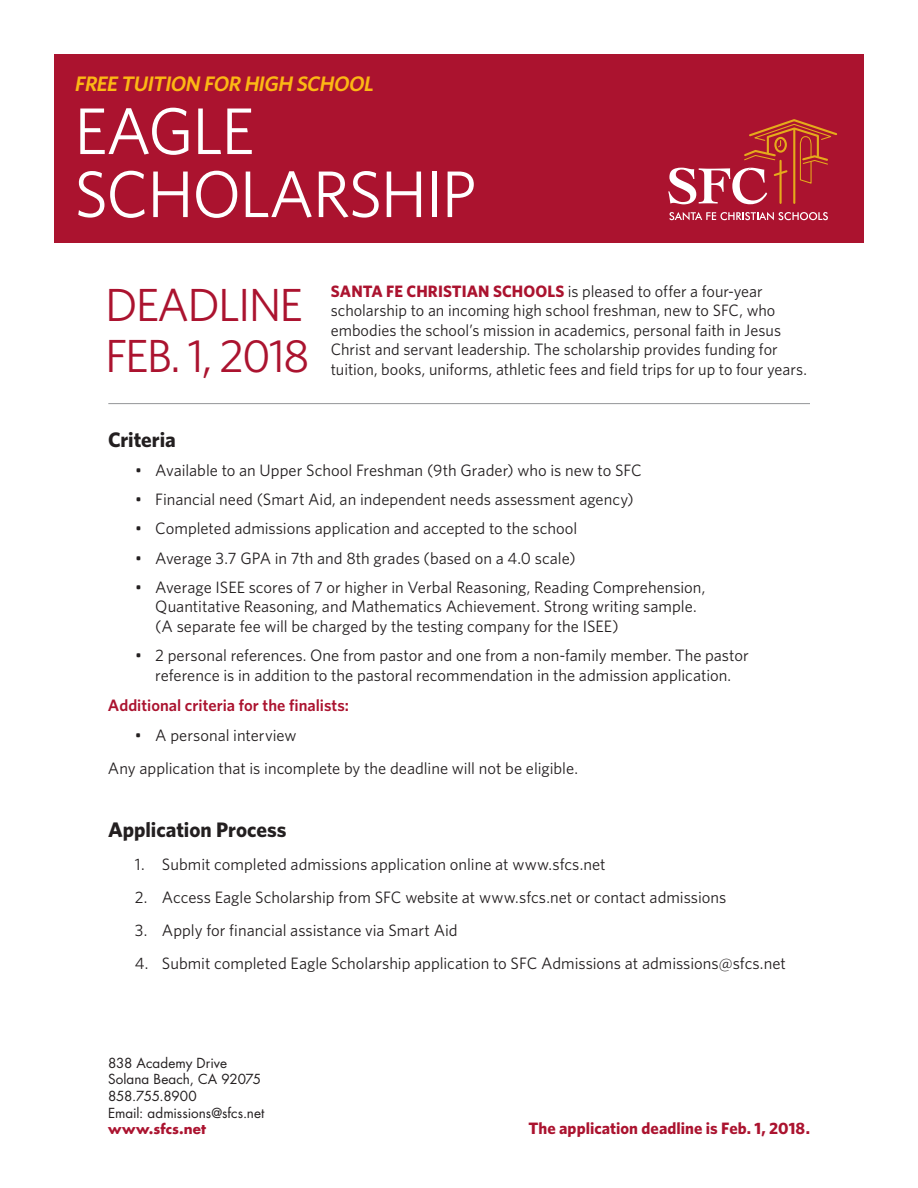
<style>
.page{position:relative;width:918px;height:1188px;background:#fff}
.page>*{position:absolute;margin:0;border:0;box-sizing:border-box;transform-origin:0 0}
.t1{font:66px/63px "Whitney HTF";letter-spacing:-.025em;color:#fff}
.t2{font:46.5px/51px "Whitney HTF";letter-spacing:-.04em;color:#ab132f}
.t3{font:700 21px "Whitney HTF";letter-spacing:-.005em;color:#231f20}
.t4{font:italic 600 21px "Whitney HTF";color:#fcb814}
.t5{font:16.5px/19.5px "Whitney HTF";color:#231f20}
.t6{font:700 16.5px "Whitney HTF";color:#ab132f}
.t7{font:600 16.5px "Whitney HTF";color:#ab132f}
.t8{font:13.5px/16.2px "Futura";color:#231f20}
.t9{font:700 13.5px "Futura";letter-spacing:.01em;color:#ab132f}
.s1{font-weight:700;color:#ab132f}
</style>
<div class="page">
<div style="left:54px;top:54px;width:810px;height:189px;background:#ab132f"></div>
<svg style="left:669px;top:212px;width:159px;height:8px"></svg>
<svg style="left:668px;top:119px;width:169px;height:85px"></svg>
<hr style="left:108px;top:403px;width:702px;height:1px;background:#939598">
<p class="t4" style="left:74px;top:71px;width:305px">FREE TUITION FOR HIGH SCHOOL</p>
<h1 class="t1" style="left:74px;top:98px;width:404px">EAGLE<br>SCHOLARSHIP</h1>
<h2 class="t2" style="left:105px;top:278px;width:206px">DEADLINE<br>FEB. 1, 2018</h2>
<p class="t5" style="left:331px;top:281px;width:478px"><span class="s1">SANTA FE CHRISTIAN SCHOOLS</span> is pleased to offer a four-year scholarship to an incoming high school freshman, new to SFC, who embodies the school’s mission in academics, personal faith in Jesus Christ and servant leadership. The scholarship provides funding for tuition, books, uniforms, athletic fees and field trips for up to four years.</p>
<p class="t3" style="left:108px;top:427px;width:69px">Criteria</p>
<p class="t5" style="left:135px;top:460px;width:508px">• Available to an Upper School Freshman (9th Grader) who is new to SFC</p>
<p class="t5" style="left:135px;top:489px;width:500px">• Financial need (Smart Aid, an independent needs assessment agency)</p>
<p class="t5" style="left:135px;top:518px;width:444px">• Completed admissions application and accepted to the school</p>
<p class="t5" style="left:135px;top:548px;width:442px">• Average 3.7 GPA in 7th and 8th grades (based on a 4.0 scale)</p>
<p class="t5" style="left:155px;top:577px;width:552px;text-indent:-20px">• Average ISEE scores of 7 or higher in Verbal Reasoning, Reading Comprehension,<br>Quantitative Reasoning, and Mathematics Achievement. Strong writing sample. (A separate fee will be charged by the testing company for the ISEE)</p>
<p class="t5" style="left:135px;top:645px;width:615px;text-align:center">• 2 personal references. One from pastor and one from a non-family member. The pastor reference is in addition to the pastoral recommendation in the admission application.</p>
<p class="t7" style="left:108px;top:696px;width:243px">Additional criteria for the finalists:</p>
<p class="t5" style="left:108px;top:718px;width:472px;line-height:33px;text-indent:27px">• A personal interview<br>Any application that is incomplete by the deadline will not be eligible.</p>
<p class="t3" style="left:108px;top:817px;width:180px">Application Process</p>
<p class="t5" style="left:135px;top:854px;width:472px">1. Submit completed admissions application online at www.sfcs.net</p>
<p class="t5" style="left:135px;top:887px;width:593px">2. Access Eagle Scholarship from SFC website at www.sfcs.net or contact admissions</p>
<p class="t5" style="left:135px;top:920px;width:324px">3. Apply for financial assistance via Smart Aid</p>
<p class="t5" style="left:135px;top:953px;width:652px">4. Submit completed Eagle Scholarship application to SFC Admissions at admissions@sfcs.net</p>
<p class="t8" style="left:108px;top:1054px;width:155px">838 Academy Drive<br>Solana Beach, CA 92075</p>
<p class="t8" style="left:108px;top:1088px;width:158px">858.755.8900<br>Email: admissions@sfcs.net</p>
<p class="t9" style="left:108px;top:1119px;width:100px">www.sfcs.net</p>
<p class="t6" style="left:528px;top:1118px;width:283px">The application deadline is Feb. 1, 2018.</p>
</div>
